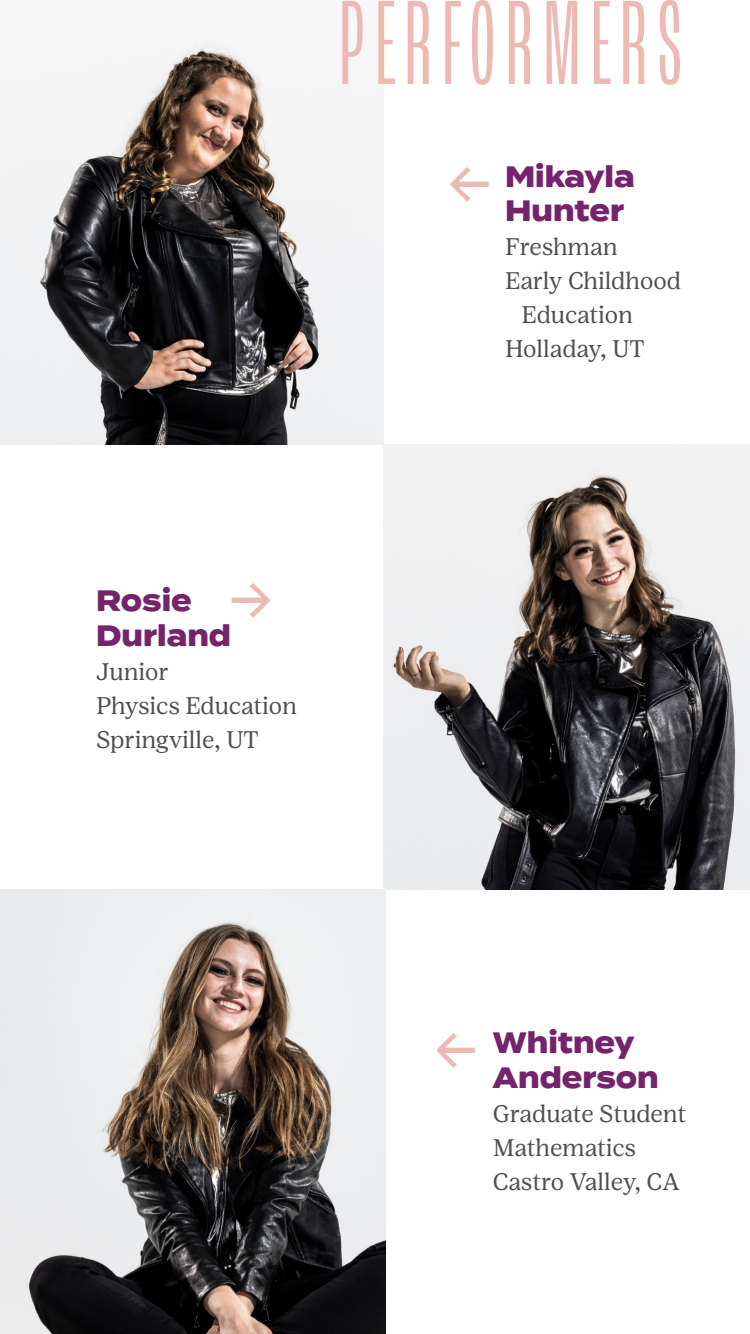
<style>
.page{position:relative;width:750px;height:1334px;background:#fff}
.page>*{position:absolute;margin:0;border:0;box-sizing:border-box;transform-origin:0 0}
.t1{font:300 extra-condensed 126.3px "Roc Grotesk";letter-spacing:.06em;color:#edbab3}
.t2{font:500 50px "Termina";color:#edbab3}
.t3{font:800 29.5px/34.8px "Termina";color:#75246c;scale:.9 1}
.t4{font:24px/34px "Lust Text";color:#4f4f4f}
</style>
<div class="page">
<img style="left:0;top:889px;width:386px;height:445px">
<img style="left:0;top:38px;width:383px;height:407px">
<img style="left:383px;top:445px;width:367px;height:444px">
<h1 class="t1" style="left:338px;top:-26px;width:347px">PERFORMERS</h1>
<h2 class="t2" style="left:445px;top:148px;width:50px">←</h2>
<p class="t3" style="left:505px;top:160px;width:146px">Mikayla<br>Hunter</p>
<p class="t4" style="left:505px;top:230px;width:114px">Freshman</p>
<p class="t4" style="left:505px;top:264px;width:177px">Early Childhood</p>
<p class="t4" style="left:522px;top:298px;width:113px">Education</p>
<p class="t4" style="left:505px;top:332px;width:141px">Holladay, UT</p>
<p class="t3" style="left:96px;top:584px;width:152px">Rosie<br>Durland</p>
<p class="t4" style="left:96px;top:654px;width:202px">Junior<br>Physics Education<br>Springville, UT</p>
<h2 class="t2" style="left:433px;top:1014px;width:50px">←</h2>
<p class="t3" style="left:493px;top:1026px;width:186px">Whitney<br>Anderson</p>
<p class="t4" style="left:493px;top:1096px;width:195px">Graduate Student<br>Mathematics<br>Castro Valley, CA</p>
</div>
